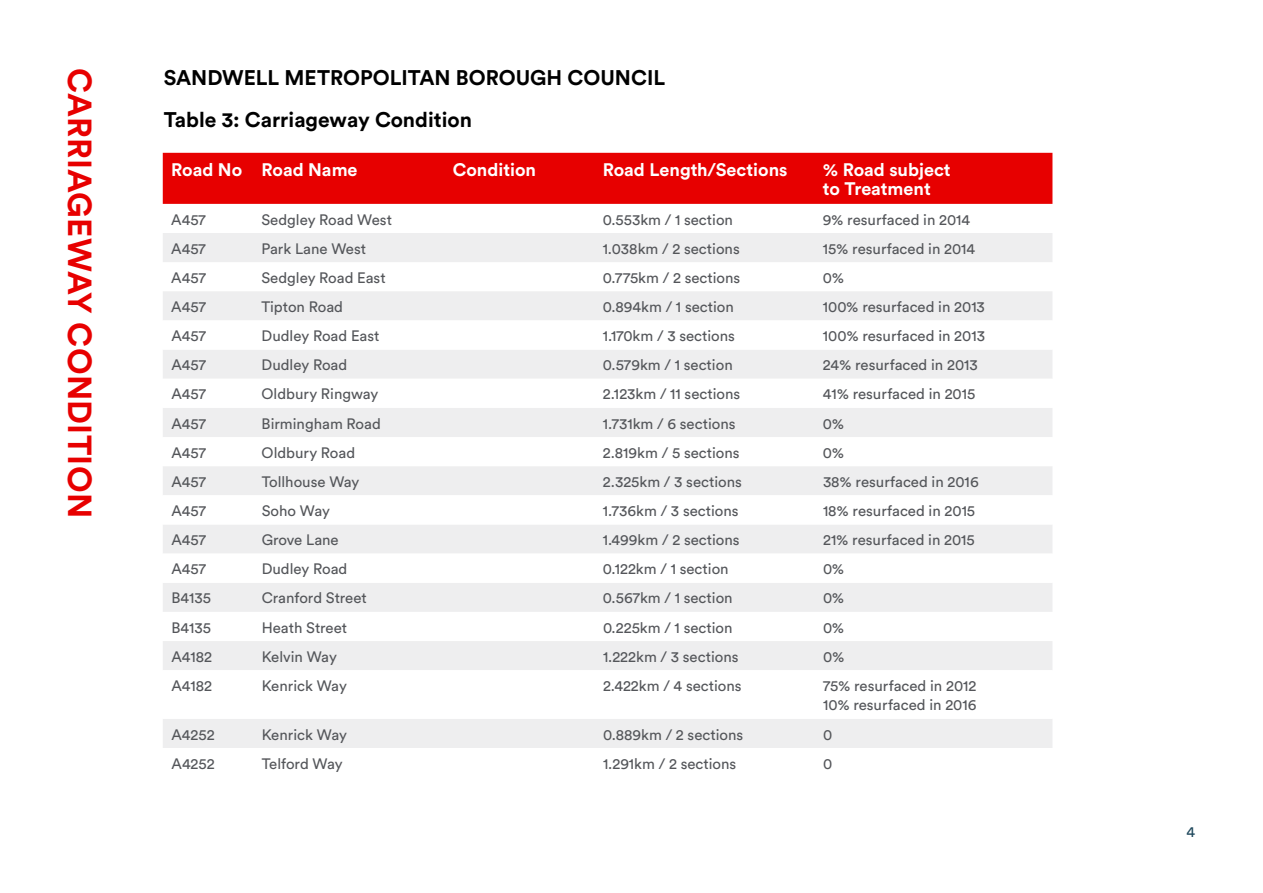
<style>
.page{position:relative;width:1263px;height:893px;background:#fff}
.page>*{position:absolute;margin:0;border:0;box-sizing:border-box;transform-origin:0 0}
.t1{font:700 33px "Circular Std";letter-spacing:.01em;color:#e70000}
.t2{font:700 21px "Circular Std";color:#000}
.t3{font:700 18px/19.5px "Circular Std";color:#fff}
.t4{font:15px/19.5px "Circular Std";color:#54565a}
.t5{font:15px "Circular Std";color:#20495d}
</style>
<div class="page">
<div style="left:163px;top:153px;width:889px;height:51px;background:#e70000"></div>
<svg style="left:163px;top:233px;width:889px;height:87px;fill:#eeeeef"></svg>
<svg style="left:163px;top:350px;width:889px;height:398px;fill:#efefef"></svg>
<h1 class="t1" style="left:101px;top:68px;width:451px;rotate:90deg">CARRIAGEWAY CONDITION</h1>
<h2 class="t2" style="left:164px;top:64px;width:503px">SANDWELL METROPOLITAN BOROUGH COUNCIL</h2>
<h2 class="t2" style="left:164px;top:107px;width:310px">Table 3: Carriageway Condition</h2>
<p class="t3" style="left:171px;top:159px;width:188px">Road No Road Name</p>
<p class="t3" style="left:453px;top:159px;width:85px">Condition</p>
<p class="t3" style="left:603px;top:159px;width:186px">Road Length/Sections</p>
<p class="t3" style="left:823px;top:159px;width:129px">% Road subject to Treatment</p>
<p class="t4" style="left:171px;top:209px;width:36px">A457</p>
<p class="t4" style="left:262px;top:209px;width:132px">Sedgley Road West</p>
<p class="t4" style="left:603px;top:209px;width:132px">0.553km / 1 section</p>
<p class="t4" style="left:823px;top:209px;width:149px">9% resurfaced in 2014</p>
<p class="t4" style="left:171px;top:238px;width:36px">A457</p>
<p class="t4" style="left:262px;top:238px;width:106px">Park Lane West</p>
<p class="t4" style="left:603px;top:238px;width:138px">1.038km / 2 sections</p>
<p class="t4" style="left:823px;top:238px;width:154px">15% resurfaced in 2014</p>
<p class="t4" style="left:171px;top:268px;width:36px">A457</p>
<p class="t4" style="left:262px;top:268px;width:126px">Sedgley Road East</p>
<p class="t4" style="left:603px;top:268px;width:139px">0.775km / 2 sections</p>
<p class="t4" style="left:823px;top:268px;width:23px">0%</p>
<p class="t4" style="left:171px;top:297px;width:36px">A457</p>
<p class="t4" style="left:262px;top:297px;width:83px">Tipton Road</p>
<p class="t4" style="left:603px;top:297px;width:133px">0.894km / 1 section</p>
<p class="t4" style="left:823px;top:297px;width:164px">100% resurfaced in 2013</p>
<p class="t4" style="left:171px;top:326px;width:36px">A457</p>
<p class="t4" style="left:262px;top:326px;width:119px">Dudley Road East</p>
<p class="t4" style="left:603px;top:326px;width:134px">1.170km / 3 sections</p>
<p class="t4" style="left:823px;top:326px;width:164px">100% resurfaced in 2013</p>
<p class="t4" style="left:171px;top:355px;width:36px">A457</p>
<p class="t4" style="left:262px;top:355px;width:87px">Dudley Road</p>
<p class="t4" style="left:603px;top:355px;width:131px">0.579km / 1 section</p>
<p class="t4" style="left:823px;top:355px;width:156px">24% resurfaced in 2013</p>
<p class="t4" style="left:171px;top:384px;width:36px">A457</p>
<p class="t4" style="left:262px;top:384px;width:118px">Oldbury Ringway</p>
<p class="t4" style="left:603px;top:384px;width:139px">2.123km / 11 sections</p>
<p class="t4" style="left:823px;top:384px;width:154px">41% resurfaced in 2015</p>
<p class="t4" style="left:171px;top:413px;width:36px">A457</p>
<p class="t4" style="left:262px;top:413px;width:121px">Birmingham Road</p>
<p class="t4" style="left:603px;top:413px;width:134px">1.731km / 6 sections</p>
<p class="t4" style="left:823px;top:413px;width:23px">0%</p>
<p class="t4" style="left:171px;top:442px;width:36px">A457</p>
<p class="t4" style="left:262px;top:442px;width:95px">Oldbury Road</p>
<p class="t4" style="left:603px;top:442px;width:138px">2.819km / 5 sections</p>
<p class="t4" style="left:823px;top:442px;width:23px">0%</p>
<p class="t4" style="left:171px;top:472px;width:36px">A457</p>
<p class="t4" style="left:262px;top:472px;width:99px">Tollhouse Way</p>
<p class="t4" style="left:603px;top:472px;width:141px">2.325km / 3 sections</p>
<p class="t4" style="left:823px;top:472px;width:157px">38% resurfaced in 2016</p>
<p class="t4" style="left:171px;top:501px;width:36px">A457</p>
<p class="t4" style="left:262px;top:501px;width:70px">Soho Way</p>
<p class="t4" style="left:603px;top:501px;width:137px">1.736km / 3 sections</p>
<p class="t4" style="left:823px;top:501px;width:154px">18% resurfaced in 2015</p>
<p class="t4" style="left:171px;top:530px;width:36px">A457</p>
<p class="t4" style="left:262px;top:530px;width:79px">Grove Lane</p>
<p class="t4" style="left:603px;top:530px;width:138px">1.499km / 2 sections</p>
<p class="t4" style="left:823px;top:530px;width:153px">21% resurfaced in 2015</p>
<p class="t4" style="left:171px;top:559px;width:36px">A457</p>
<p class="t4" style="left:262px;top:559px;width:87px">Dudley Road</p>
<p class="t4" style="left:603px;top:559px;width:127px">0.122km / 1 section</p>
<p class="t4" style="left:823px;top:559px;width:23px">0%</p>
<p class="t4" style="left:171px;top:588px;width:41px">B4135</p>
<p class="t4" style="left:262px;top:588px;width:107px">Cranford Street</p>
<p class="t4" style="left:603px;top:588px;width:131px">0.567km / 1 section</p>
<p class="t4" style="left:823px;top:588px;width:23px">0%</p>
<p class="t4" style="left:171px;top:617px;width:41px">B4135</p>
<p class="t4" style="left:262px;top:617px;width:87px">Heath Street</p>
<p class="t4" style="left:603px;top:617px;width:131px">0.225km / 1 section</p>
<p class="t4" style="left:823px;top:617px;width:23px">0%</p>
<p class="t4" style="left:171px;top:646px;width:42px">A4182</p>
<p class="t4" style="left:262px;top:646px;width:77px">Kelvin Way</p>
<p class="t4" style="left:603px;top:646px;width:137px">1.222km / 3 sections</p>
<p class="t4" style="left:823px;top:646px;width:23px">0%</p>
<p class="t4" style="left:172px;top:676px;width:42px">A4182</p>
<p class="t4" style="left:262px;top:676px;width:87px">Kenrick Way</p>
<p class="t4" style="left:603px;top:676px;width:140px">2.422km / 4 sections</p>
<p class="t4" style="left:823px;top:676px;width:155px">75% resurfaced in 2012<br>10% resurfaced in 2016</p>
<p class="t4" style="left:172px;top:724px;width:45px">A4252</p>
<p class="t4" style="left:262px;top:724px;width:87px">Kenrick Way</p>
<p class="t4" style="left:603px;top:724px;width:142px">0.889km / 2 sections</p>
<p class="t4" style="left:823px;top:724px;width:11px">0</p>
<p class="t4" style="left:172px;top:753px;width:45px">A4252</p>
<p class="t4" style="left:262px;top:753px;width:82px">Telford Way</p>
<p class="t4" style="left:603px;top:753px;width:135px">1.291km / 2 sections</p>
<p class="t4" style="left:823px;top:753px;width:11px">0</p>
<p class="t5" style="left:1186px;top:823px;width:10px">4</p>
</div>
